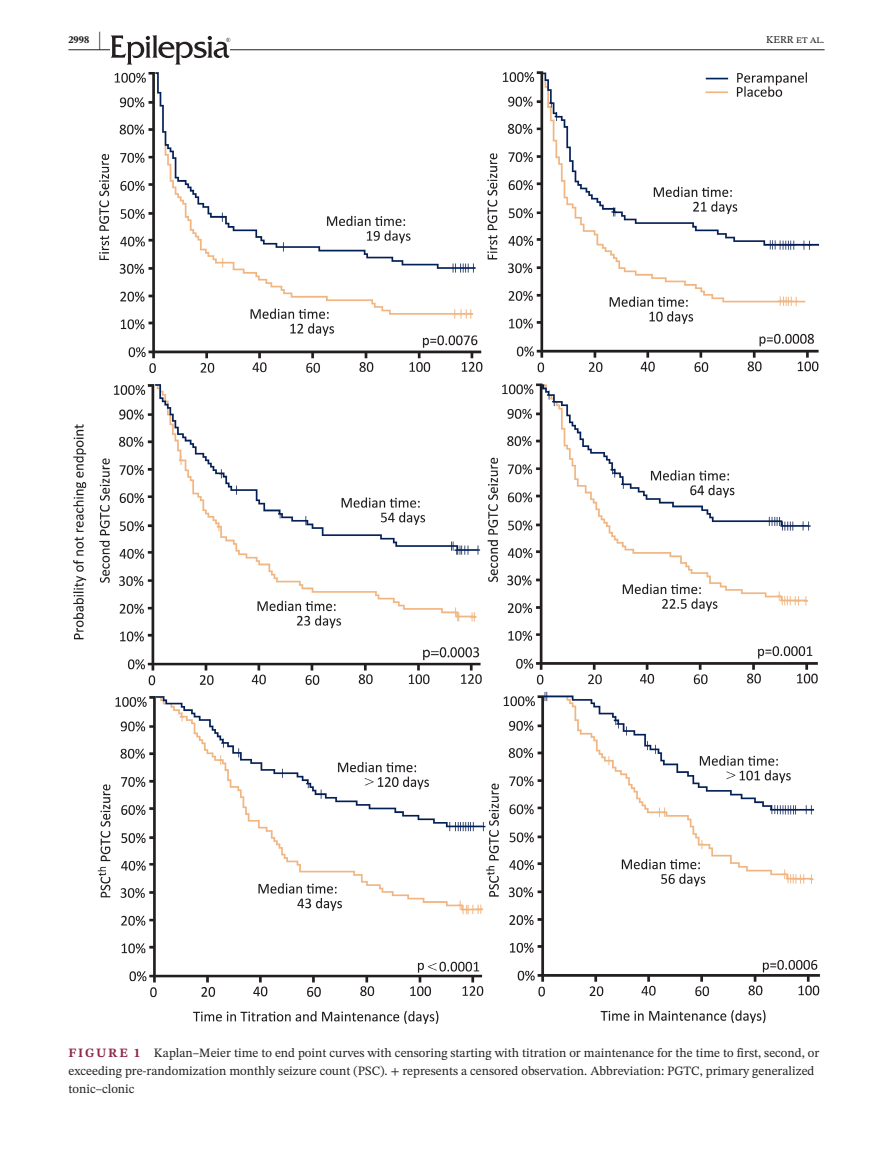
<style>
.page{position:relative;width:893px;height:1174px;background:#fff}
.page>*{position:absolute;margin:0;border:0;box-sizing:border-box;transform-origin:0 0}
.t1{font:12.75px/18px "STIX Two Text";color:#231f20}
.t2{font:10.5px "STIX Two Text";color:#231f20}
.t3{font:700 10.5px "STIX Two Text";color:#231f20}
.s1{font-size:21px}
.s2{font-weight:700;color:#8c284e}
.s3{font-family:"STIX"}
</style>
<div class="page">
<hr style="left:68px;top:49px;width:756px;height:1px;background:#231f20">
<svg style="left:111px;top:35px;width:119px;height:30px"></svg>
<img style="left:73px;top:71px;width:747px;height:953px">
<p class="t3" style="left:68px;top:32px;width:34px">2998 <span class="s1">|</span></p>
<p class="t2" style="left:766px;top:32px;width:60px">KERR et al.</p>
<p class="t1" style="left:68px;top:1043px;width:752px"><span class="s2">FIGURE 1</span> Kaplan–Meier time to end point curves with censoring starting with titration or maintenance for the time to first, second, or exceeding pre-randomization monthly seizure count (PSC). <span class="s3">+</span> represents a censored observation. Abbreviation: PGTC, primary generalized tonic–clonic</p>
</div>
